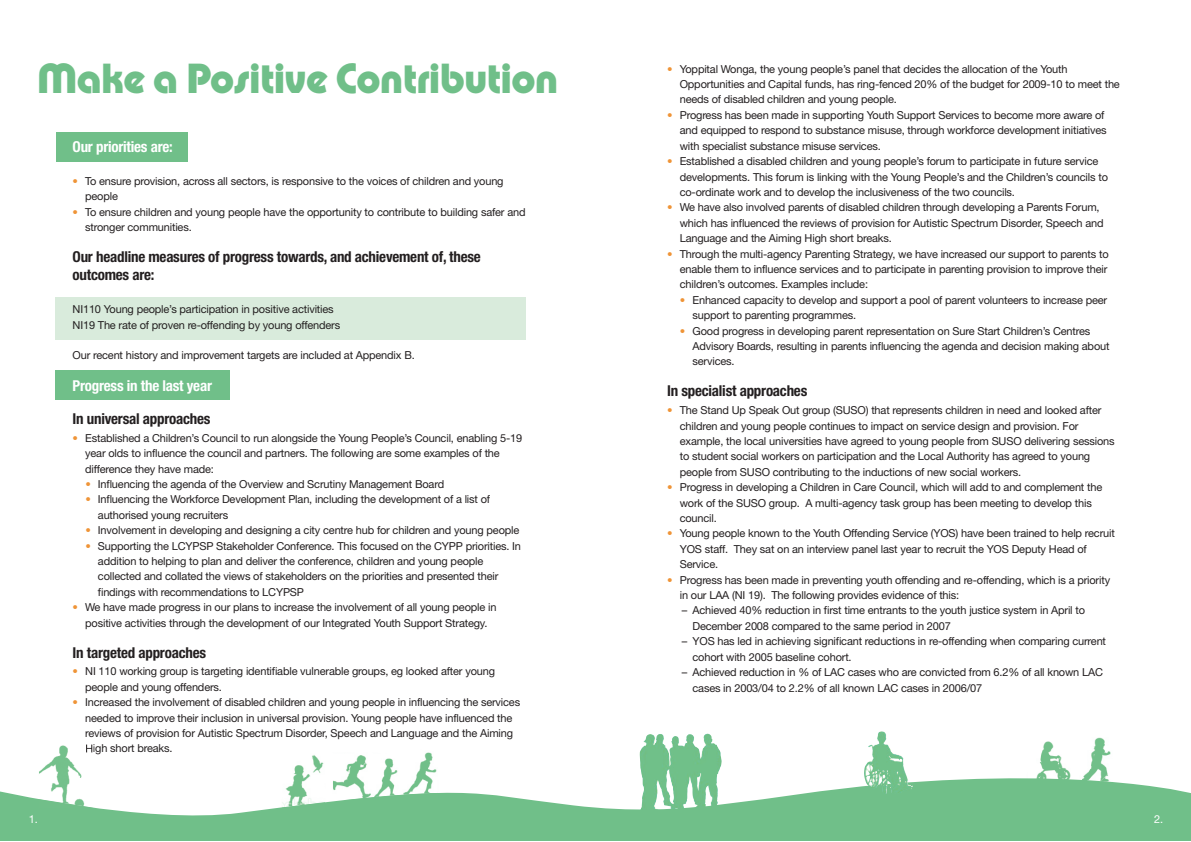
<style>
.page{position:relative;width:1191px;height:842px;background:#fff}
.page>*{position:absolute;margin:0;border:0;box-sizing:border-box;transform-origin:0 0}
.t1{font:44px "Pump Demi Bold Plain";letter-spacing:-.015em;color:#70bf89}
.t2{font:700 condensed 15px/18px "Helvetica Neue";letter-spacing:-.015em;color:#231f20}
.t3{font:700 condensed 15px "Helvetica Neue";letter-spacing:-.015em;color:#fff}
.t4{font:11px/15.4px "Helvetica Neue";letter-spacing:-.015em;color:#231f20}
.t5{font:11px "Helvetica Neue";color:#fff}
.s1{color:#ef9437}
</style>
<div class="page">
<img style="left:639px;top:734px;width:55px;height:32px">
<img style="left:1040px;top:737px;width:71px;height:29px">
<svg style="left:0;top:766px;width:1191px;height:75px;fill:#70bf89"></svg>
<div style="left:56px;top:132px;width:132px;height:30px;background:#70bf89"></div>
<div style="left:55px;top:297px;width:471px;height:43px;background:#d9ebdc"></div>
<div style="left:55px;top:370px;width:175px;height:30px;background:#70bf89"></div>
<img style="left:878px;top:738px;width:27px;height:46px">
<img style="left:39px;top:745px;width:54px;height:54px">
<img style="left:39px;top:799px;width:54px;height:10px">
<svg style="left:86px;top:744px;width:7px;height:8px"></svg>
<img style="left:282px;top:755px;width:43px;height:47px">
<img style="left:282px;top:802px;width:43px;height:9px">
<img style="left:333px;top:752px;width:105px;height:48px">
<img style="left:345px;top:793px;width:93px;height:7px">
<h1 class="t1" style="left:37px;top:64px;width:523px">Make a Positive Contribution</h1>
<p class="t5" style="left:29px;top:813px;width:11px">1.</p>
<h2 class="t3" style="left:73px;top:141px;width:102px">Our priorities are:</h2>
<p class="t4" style="left:85px;top:173px;width:420px;text-indent:-13px"><span class="s1">•</span> To ensure provision, across all sectors, is responsive to the voices of children and young people</p>
<p class="t4" style="left:85px;top:204px;width:442px;text-indent:-13px"><span class="s1">•</span> To ensure children and young people have the opportunity to contribute to building safer and stronger communities.</p>
<h2 class="t2" style="left:73px;top:249px;width:410px">Our headline measures of progress towards, and achievement of, these outcomes are:</h2>
<p class="t4" style="left:73px;top:301px;width:269px">NI110 Young people’s participation in positive activities<br>NI19 The rate of proven re-offending by young offenders</p>
<p class="t4" style="left:73px;top:348px;width:344px">Our recent history and improvement targets are included at Appendix B.</p>
<h2 class="t3" style="left:73px;top:380px;width:141px">Progress in the last year</h2>
<h2 class="t2" style="left:73px;top:411px;width:139px">In universal approaches</h2>
<p class="t4" style="left:85px;top:430px;width:438px;text-indent:-13px"><span class="s1">•</span> Established a Children’s Council to run alongside the Young People’s Council, enabling 5-19 year olds to influence the council and partners. The following are some examples of the difference they have made:</p>
<p class="t4" style="left:85px;top:476px;width:360px"><span class="s1">•</span> Influencing the agenda of the Overview and Scrutiny Management Board</p>
<p class="t4" style="left:98px;top:492px;width:394px;text-indent:-13px"><span class="s1">•</span> Influencing the Workforce Development Plan, including the development of a list of authorised young recruiters</p>
<p class="t4" style="left:85px;top:522px;width:435px"><span class="s1">•</span> Involvement in developing and designing a city centre hub for children and young people</p>
<p class="t4" style="left:98px;top:538px;width:424px;text-indent:-13px"><span class="s1">•</span> Supporting the LCYPSP Stakeholder Conference. This focused on the CYPP priorities. In addition to helping to plan and deliver the conference, children and young people collected and collated the views of stakeholders on the priorities and presented their findings with recommendations to LCYPSP</p>
<p class="t4" style="left:73px;top:599px;width:425px;text-align:center"><span class="s1">•</span> We have made progress in our plans to increase the involvement of all young people in positive activities through the development of our Integrated Youth Support Strategy.</p>
<h2 class="t2" style="left:73px;top:645px;width:135px">In targeted approaches</h2>
<p class="t4" style="left:85px;top:664px;width:411px;text-indent:-13px"><span class="s1">•</span> NI 110 working group is targeting identifiable vulnerable groups, eg looked after young people and young offenders.</p>
<p class="t4" style="left:85px;top:694px;width:436px;text-indent:-13px"><span class="s1">•</span> Increased the involvement of disabled children and young people in influencing the services needed to improve their inclusion in universal provision. Young people have influenced the reviews of provision for Autistic Spectrum Disorder, Speech and Language and the Aiming High short breaks.</p>
<p class="t4" style="left:680px;top:61px;width:441px;text-indent:-13px"><span class="s1">•</span> Yoppital Wonga, the young people’s panel that decides the allocation of the Youth<br>Opportunities and Capital funds, has ring-fenced 20% of the budget for 2009-10 to meet the needs of disabled children and young people.</p>
<p class="t4" style="left:680px;top:107px;width:428px;text-indent:-13px"><span class="s1">•</span> Progress has been made in supporting Youth Support Services to become more aware of and equipped to respond to substance misuse, through workforce development initiatives with specialist substance misuse services.</p>
<p class="t4" style="left:680px;top:153px;width:430px;text-indent:-13px"><span class="s1">•</span> Established a disabled children and young people’s forum to participate in future service developments. This forum is linking with the Young People’s and the Children’s councils to co-ordinate work and to develop the inclusiveness of the two councils.</p>
<p class="t4" style="left:680px;top:200px;width:425px;text-indent:-13px"><span class="s1">•</span> We have also involved parents of disabled children through developing a Parents Forum, which has influenced the reviews of provision for Autistic Spectrum Disorder, Speech and<br>Language and the Aiming High short breaks.</p>
<p class="t4" style="left:680px;top:246px;width:430px;text-align:justify;text-indent:-13px"><span class="s1">•</span> Through the multi-agency Parenting Strategy, we have increased our support to parents to enable them to influence services and to participate in parenting provision to improve their children’s outcomes. Examples include:</p>
<p class="t4" style="left:692px;top:292px;width:416px;text-indent:-13px"><span class="s1">•</span> Enhanced capacity to develop and support a pool of parent volunteers to increase peer support to parenting programmes.</p>
<p class="t4" style="left:692px;top:323px;width:418px;text-indent:-13px"><span class="s1">•</span> Good progress in developing parent representation on Sure Start Children’s Centres<br>Advisory Boards, resulting in parents influencing the agenda and decision making about services.</p>
<h2 class="t2" style="left:667px;top:383px;width:142px">In specialist approaches</h2>
<p class="t4" style="left:680px;top:402px;width:436px;text-indent:-13px"><span class="s1">•</span> The Stand Up Speak Out group (SUSO) that represents children in need and looked after children and young people continues to impact on service design and provision. For example, the local universities have agreed to young people from SUSO delivering sessions to student social workers on participation and the Local Authority has agreed to young people from SUSO contributing to the inductions of new social workers.</p>
<p class="t4" style="left:680px;top:479px;width:424px;text-indent:-13px"><span class="s1">•</span> Progress in developing a Children in Care Council, which will add to and complement the work of the SUSO group. A multi-agency task group has been meeting to develop this council.</p>
<p class="t4" style="left:680px;top:526px;width:436px;text-indent:-13px"><span class="s1">•</span> Young people known to the Youth Offending Service (YOS) have been trained to help recruit<br>YOS staff. They sat on an interview panel last year to recruit the YOS Deputy Head of<br>Service.</p>
<p class="t4" style="left:680px;top:572px;width:432px;text-indent:-13px"><span class="s1">•</span> Progress has been made in preventing youth offending and re-offending, which is a priority in our LAA (NI 19). The following provides evidence of this:</p>
<p class="t4" style="left:692px;top:603px;width:394px;text-indent:-11px">– Achieved 40% reduction in first time entrants to the youth justice system in April to<br>December 2008 compared to the same period in 2007</p>
<p class="t4" style="left:692px;top:633px;width:415px;text-indent:-11px">– YOS has led in achieving significant reductions in re-offending when comparing current cohort with 2005 baseline cohort.</p>
<p class="t4" style="left:692px;top:664px;width:412px;text-indent:-11px">– Achieved reduction in % of LAC cases who are convicted from 6.2% of all known LAC cases in 2003/04 to 2.2% of all known LAC cases in 2006/07</p>
<p class="t5" style="left:1154px;top:813px;width:11px">2.</p>
</div>
